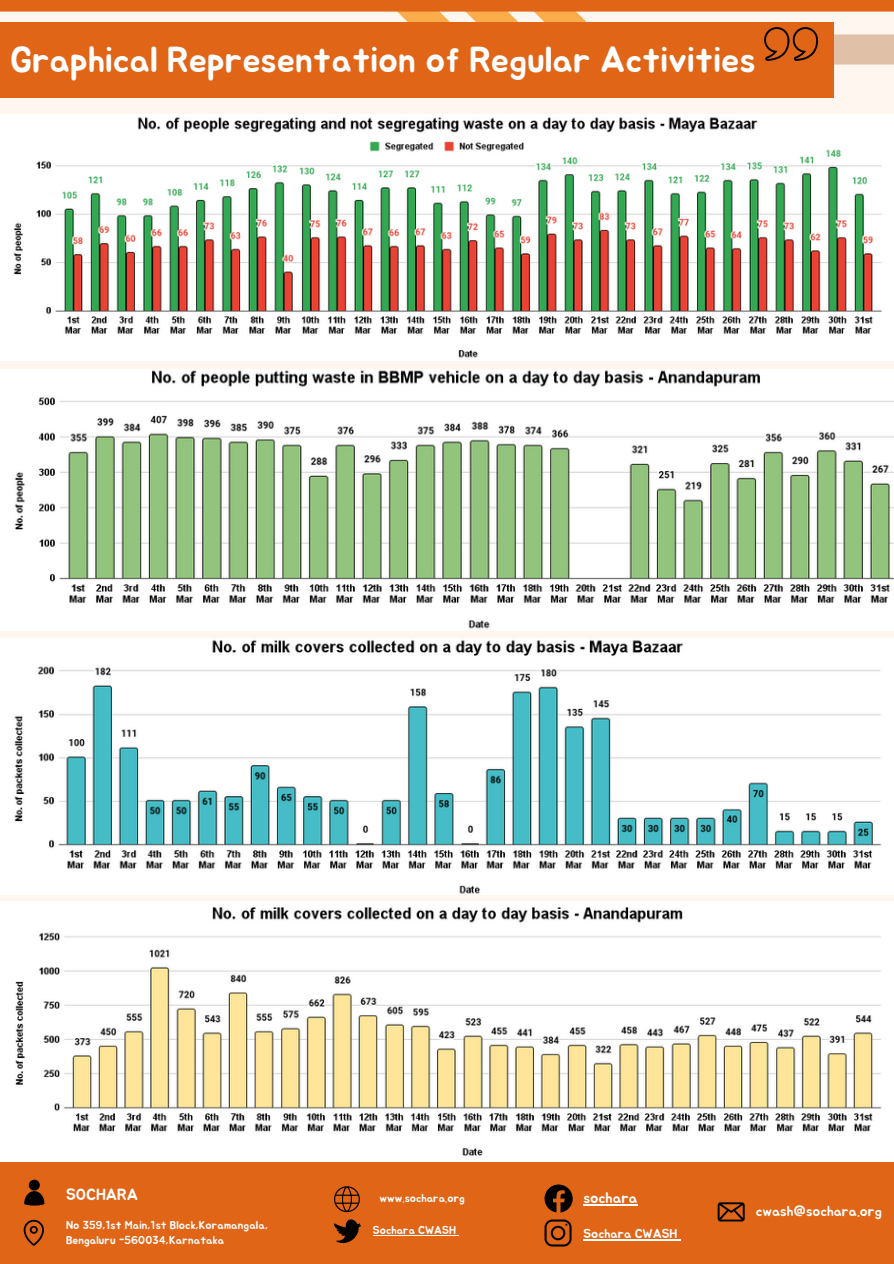
<style>
.page{position:relative;width:894px;height:1264px;background:#fff}
.page>*{position:absolute;margin:0;border:0;box-sizing:border-box;transform-origin:0 0}
.t1{font:36px "Jua";color:#fff}
.t2{font:16.05px "Jua";color:#fff}
.t3{font:15.15px "Jua";color:#fff}
.t4{font:14.25px "Jua";color:#fff}
.t5{font:12.75px "Jua";color:#fff}
.t6{font:11.25px/15.1px "Jua";letter-spacing:.01em;color:#fff}
</style>
<div class="page">
<div style="left:0;top:0;width:893px;height:1263px;background:#fff6ef"></div>
<div style="left:0;top:23px;width:833px;height:75px;background:#e16517"></div>
<svg style="left:0;top:0;width:893px;height:66px"></svg>
<div style="left:0;top:1157px;width:893px;height:106px;background:#e16517"></div>
<img style="left:0;top:115px;width:893px;height:245px">
<img style="left:0;top:370px;width:893px;height:260px">
<img style="left:0;top:638px;width:893px;height:256px">
<img style="left:0;top:901px;width:893px;height:259px">
<svg style="left:24px;top:1179px;width:20px;height:26px"></svg>
<svg style="left:24px;top:1219px;width:20px;height:26px"></svg>
<svg style="left:334px;top:1186px;width:26px;height:26px"></svg>
<svg style="left:544px;top:1184px;width:28px;height:28px"></svg>
<svg style="left:334px;top:1219px;width:27px;height:23px"></svg>
<svg style="left:544px;top:1219px;width:27px;height:27px"></svg>
<hr style="left:373px;top:1234px;width:83px;height:1px;background:#fff">
<hr style="left:583px;top:1239px;width:94px;height:1px;background:#fff">
<hr style="left:583px;top:1203px;width:54px;height:2px;background:#fff">
<svg style="left:717px;top:1202px;width:27px;height:19px"></svg>
<h1 class="t1" style="left:10px;top:43px;width:747px">Graphical Representation of Regular Activities</h1>
<h2 class="t2" style="left:66px;top:1187px;width:73px">SOCHARA</h2>
<h3 class="t3" style="left:583px;top:1190px;width:56px">sochara</h3>
<p class="t6" style="left:379px;top:1190px;width:87px">www.sochara.org</p>
<p class="t6" style="left:373px;top:1222px;width:84px">Sochara CWASH</p>
<p class="t5" style="left:583px;top:1228px;width:95px">Sochara CWASH</p>
<p class="t6" style="left:66px;top:1218px;width:204px">No 359,1st Main,1st Block,Koramangala,<br>Bengaluru -560034,Karnataka</p>
<p class="t4" style="left:755px;top:1204px;width:127px">cwash@sochara.org</p>
</div>
